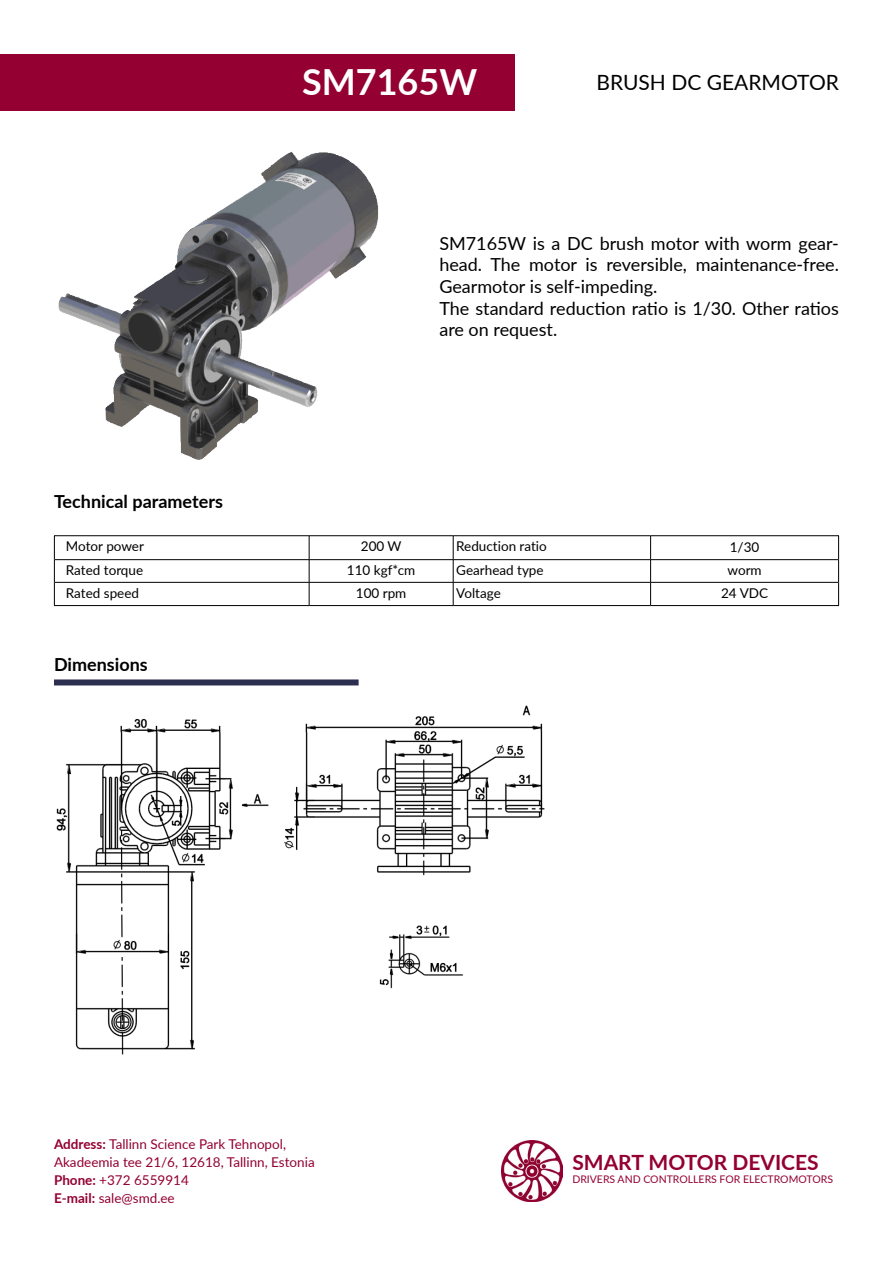
<style>
.page{position:relative;width:893px;height:1263px;background:#fff}
.page>*{position:absolute;margin:0;border:0;box-sizing:border-box;transform-origin:0 0}
.t1{font:700 36px "Lato";color:#fff}
.t2{font:700 21px "Lato";color:#930031}
.t3{font:21px "Lato";color:#000}
.t4{font:18px/21.6px "Lato";color:#000}
.t5{font:700 18px "Lato";color:#000}
.t6{font:13.5px/18px "Lato";color:#930031}
.t7{font:13.5px "Lato";color:#000}
.t8{font:10.5px "Lato";color:#930031}
.s1{font-weight:700}
</style>
<div class="page">
<div style="left:0;top:54px;width:514px;height:57px;background:#930031"></div>
<img style="left:502px;top:1140px;width:61px;height:61px">
<img style="left:58px;top:151px;width:321px;height:309px">
<div style="left:54px;top:679px;width:305px;height:6px;background:#2d2f50"></div>
<img style="left:56px;top:705px;width:489px;height:350px">
<hr style="left:54px;top:535px;width:255px;height:1px;background:#000">
<hr style="left:309px;top:535px;width:144px;height:1px;background:#000">
<hr style="left:453px;top:535px;width:198px;height:1px;background:#000">
<hr style="left:651px;top:535px;width:188px;height:1px;background:#000">
<hr style="left:55px;top:559px;width:254px;height:1px;background:#000">
<hr style="left:309px;top:559px;width:144px;height:1px;background:#000">
<hr style="left:453px;top:559px;width:198px;height:1px;background:#000">
<hr style="left:651px;top:559px;width:187px;height:1px;background:#000">
<hr style="left:55px;top:582px;width:254px;height:1px;background:#000">
<hr style="left:309px;top:582px;width:144px;height:1px;background:#000">
<hr style="left:453px;top:582px;width:198px;height:1px;background:#000">
<hr style="left:651px;top:582px;width:187px;height:1px;background:#000">
<hr style="left:54px;top:605px;width:255px;height:1px;background:#000">
<hr style="left:309px;top:605px;width:144px;height:1px;background:#000">
<hr style="left:453px;top:605px;width:198px;height:1px;background:#000">
<hr style="left:651px;top:605px;width:188px;height:1px;background:#000">
<svg style="left:54px;top:536px;width:1px;height:69px"></svg>
<svg style="left:309px;top:536px;width:1px;height:69px"></svg>
<svg style="left:453px;top:536px;width:1px;height:69px"></svg>
<svg style="left:650px;top:536px;width:1px;height:69px"></svg>
<svg style="left:838px;top:536px;width:1px;height:69px"></svg>
<h1 class="t1" style="left:302px;top:55px;width:177px">SM7165W</h1>
<p class="t3" style="left:596px;top:68px;width:244px">BRUSH DC GEARMOTOR</p>
<p class="t5" style="left:54px;top:488px;width:170px">Technical parameters</p>
<p class="t4" style="left:439px;top:232px;width:401px">SM7165W is a DC brush motor with worm gear&shy;head. The motor is reversible, maintenance-free.<br>Gearmotor is self-impeding.<br>The standard reduction ratio is 1/30. Other ratios are on request.</p>
<p class="t7" style="left:66px;top:536px;width:80px">Motor power</p>
<p class="t7" style="left:361px;top:536px;width:42px">200 W</p>
<p class="t7" style="left:456px;top:536px;width:92px">Reduction ratio</p>
<p class="t7" style="left:730px;top:538px;width:31px">1/30</p>
<p class="t7" style="left:66px;top:560px;width:79px">Rated torque</p>
<p class="t7" style="left:347px;top:560px;width:70px">110 kgf*cm</p>
<p class="t7" style="left:456px;top:560px;width:89px">Gearhead type</p>
<p class="t7" style="left:727px;top:560px;width:36px">worm</p>
<p class="t7" style="left:66px;top:583px;width:75px">Rated speed</p>
<p class="t7" style="left:356px;top:583px;width:52px">100 rpm</p>
<p class="t7" style="left:456px;top:583px;width:46px">Voltage</p>
<p class="t7" style="left:721px;top:583px;width:49px">24 VDC</p>
<p class="t5" style="left:54px;top:651px;width:95px">Dimensions</p>
<p class="t6" style="left:54px;top:1134px;width:262px"><span class="s1">Address:</span> Tallinn Science Park Tehnopol,<br>Akadeemia tee 21/6, 12618, Tallinn, Estonia<br><span class="s1">Phone:</span> +372 6559914<br><span class="s1">E-mail:</span> sale@smd.ee</p>
<p class="t2" style="left:572px;top:1147px;width:248px">SMART MOTOR DEVICES</p>
<p class="t8" style="left:572px;top:1171px;width:262px">DRIVERS AND CONTROLLERS FOR ELECTROMOTORS</p>
</div>
